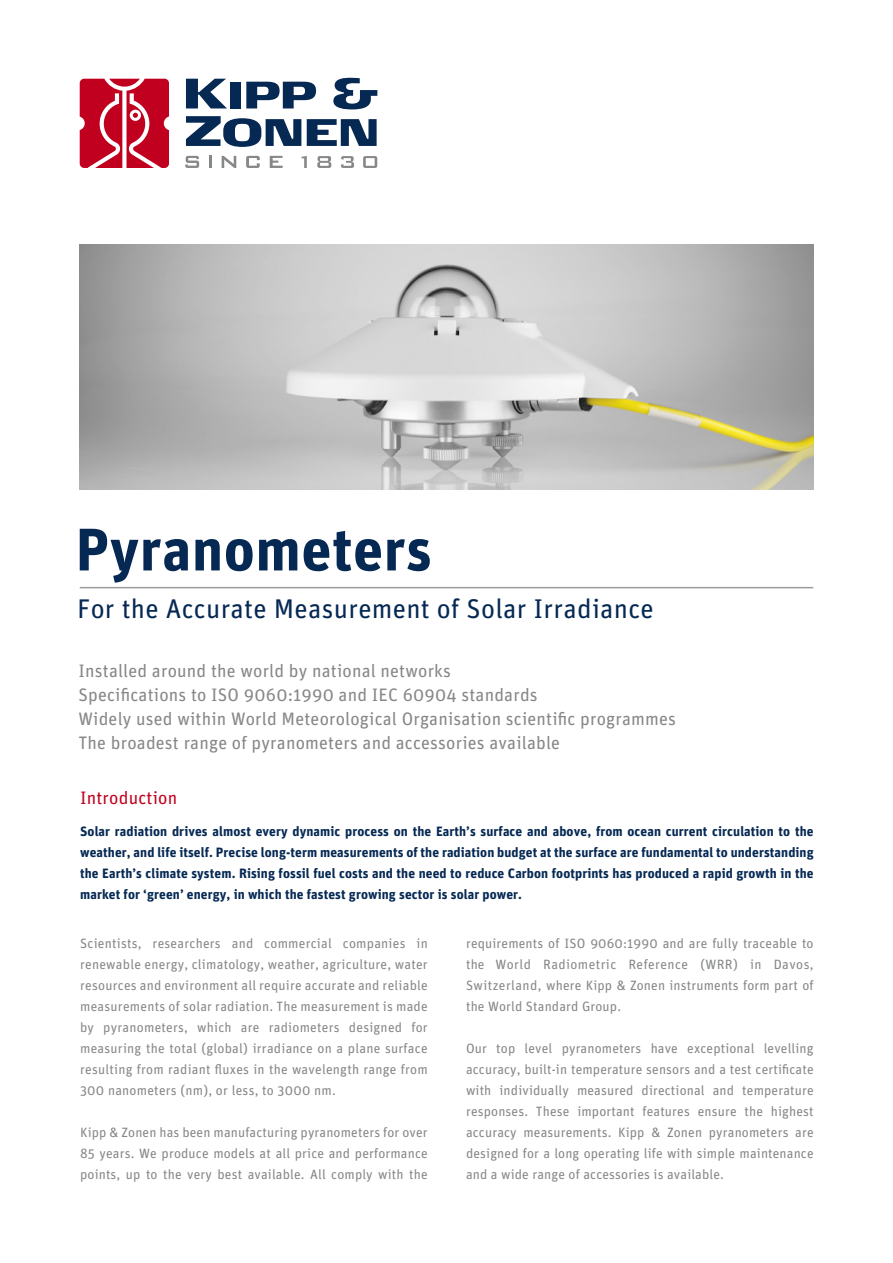
<style>
.page{position:relative;width:893px;height:1263px;background:#fff}
.page>*{position:absolute;margin:0;border:0;box-sizing:border-box;transform-origin:0 0}
.t1{font:700 60px "Unit";letter-spacing:.01em;color:#062954}
.t2{font:27px "Unit Pro";letter-spacing:.01em;color:#062954}
.t3{font:18px/24px "Unit Pro";letter-spacing:.01em;color:#868788}
.t4{font:18px "Unit Pro";letter-spacing:.01em;color:#c1001f}
.t5{font:13.5px/21px "Unit Pro";letter-spacing:.01em;color:#868788;text-align:justify}
.t6{font:700 13.5px/21px "Unit Pro";letter-spacing:.005em;color:#062954;text-align:justify}
</style>
<div class="page">
<hr style="left:80px;top:587px;width:733px;height:1px;background:#9b9c9e">
<svg style="left:185px;top:156px;width:14px;height:12px"></svg>
<svg style="left:209px;top:156px;width:3px;height:12px"></svg>
<svg style="left:222px;top:156px;width:14px;height:12px"></svg>
<svg style="left:246px;top:156px;width:14px;height:12px"></svg>
<svg style="left:270px;top:156px;width:13px;height:12px"></svg>
<svg style="left:301px;top:156px;width:6px;height:12px"></svg>
<svg style="left:317px;top:156px;width:14px;height:12px"></svg>
<svg style="left:341px;top:156px;width:13px;height:12px"></svg>
<svg style="left:363px;top:156px;width:14px;height:12px"></svg>
<svg style="left:186px;top:79px;width:41px;height:29px"></svg>
<div style="left:230px;top:82px;width:11px;height:26px;background:#062954"></div>
<svg style="left:246px;top:82px;width:70px;height:26px"></svg>
<svg style="left:333px;top:78px;width:44px;height:31px"></svg>
<svg style="left:186px;top:116px;width:115px;height:31px"></svg>
<svg style="left:307px;top:119px;width:70px;height:27px"></svg>
<svg style="left:80px;top:79px;width:89px;height:89px;background:#cc314a"></svg>
<img style="left:80px;top:245px;width:733px;height:244px">
<h1 class="t1" style="left:75px;top:512px;width:358px">Pyranometers</h1>
<h2 class="t2" style="left:77px;top:592px;width:578px">For the Accurate Measurement of Solar Irradiance</h2>
<p class="t3" style="left:78px;top:659px;width:599px">Installed around the world by national networks<br>Specifications to ISO 9060:1990 and IEC 60904 standards<br>Widely used within World Meteorological Organisation scientific programmes The broadest range of pyranometers and accessories available</p>
<h3 class="t4" style="left:80px;top:787px;width:99px">Introduction</h3>
<p class="t6" style="left:80px;top:820px;width:735px">Solar radiation drives almost every dynamic process on the Earth’s surface and above, from ocean current circulation to the weather, and life itself. Precise long-term measurements of the radiation budget at the surface are fundamental to understanding the Earth’s climate system. Rising fossil fuel costs and the need to reduce Carbon footprints has produced a rapid growth in the market for ‘green’ energy, in which the fastest growing sector is solar power.</p>
<p class="t5" style="left:80px;top:932px;width:349px">Scientists, researchers and commercial companies in renewable energy, climatology, weather, agriculture, water resources and environment all require accurate and reliable measurements of solar radiation. The measurement is made by pyranometers, which are radiometers designed for measuring the total (global) irradiance on a plane surface resulting from radiant fluxes in the wavelength range from 300 nanometers (nm), or less, to 3000 nm.</p>
<p class="t5" style="left:80px;top:1121px;width:349px">Kipp &amp; Zonen has been manufacturing pyranometers for over 85 years. We produce models at all price and performance points, up to the very best available. All comply with the</p>
<p class="t5" style="left:466px;top:932px;width:349px">requirements of ISO 9060:1990 and are fully traceable to the World Radiometric Reference (WRR) in Davos, Switzerland, where Kipp &amp; Zonen instruments form part of the World Standard Group.</p>
<p class="t5" style="left:466px;top:1037px;width:349px">Our top level pyranometers have exceptional levelling accuracy, built-in temperature sensors and a test certificate with individually measured directional and temperature responses. These important features ensure the highest accuracy measurements. Kipp &amp; Zonen pyranometers are designed for a long operating life with simple maintenance and a wide range of accessories is available.</p>
</div>
